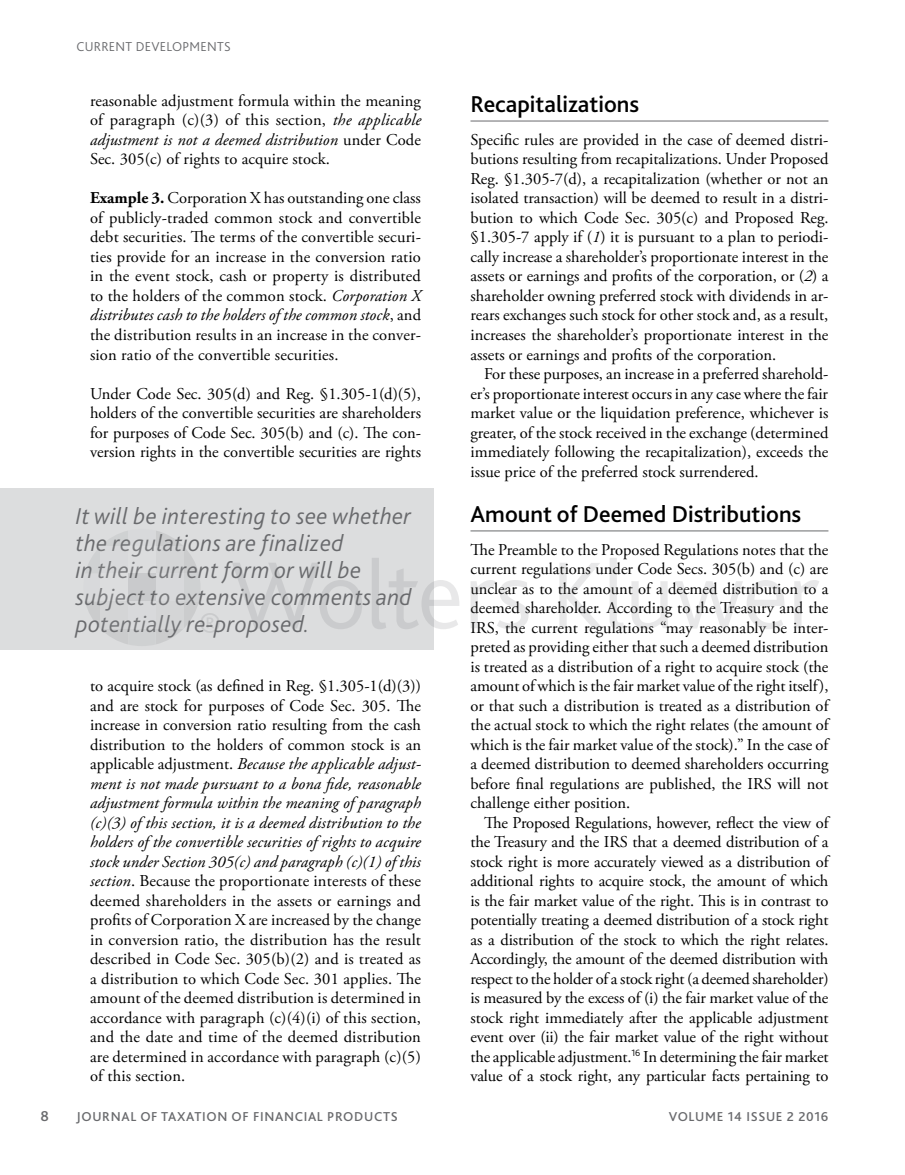
<style>
.page{position:relative;width:905px;height:1175px;background:#fff}
.page>*{position:absolute;margin:0;border:0;box-sizing:border-box;transform-origin:0 0}
.t1{font:italic 300 24px/27px "Bliss 2";letter-spacing:.015em;color:#696a6d}
.t2{font:500 24px "Bliss 2";color:#000}
.t3{font:16.5px/19.5px "Adobe Garamond Pro";color:#000;text-align:justify}
.t4{font:500 15px "Bliss 2";color:#696a6d}
.t5{font:500 13.5px "Bliss 2";letter-spacing:.05em;color:#696a6d}
.t6{font:300 13.5px "Bliss 2";letter-spacing:.02em;color:#696a6d}
.s1{font-style:italic}
.s2{font-weight:700}
</style>
<div class="page">
<hr style="left:470px;top:121px;width:358px;height:1px;background:#696a6d">
<hr style="left:470px;top:530px;width:358px;height:1px;background:#696a6d">
<div style="left:0;top:489px;width:434px;height:161px;background:#dcddde"></div>
<svg style="left:232px;top:563px;width:130px;height:66px"></svg>
<svg style="left:372px;top:558px;width:87px;height:71px"></svg>
<svg style="left:471px;top:580px;width:57px;height:49px"></svg>
<svg style="left:559px;top:563px;width:43px;height:65px"></svg>
<svg style="left:610px;top:558px;width:14px;height:71px"></svg>
<svg style="left:631px;top:581px;width:37px;height:48px"></svg>
<svg style="left:675px;top:580px;width:109px;height:49px"></svg>
<svg style="left:794px;top:580px;width:25px;height:48px"></svg>
<svg style="left:85px;top:531px;width:135px;height:115px"></svg>
<p class="t6" style="left:76px;top:38px;width:156px">CURRENT DEVELOPMENTS</p>
<p class="t3" style="left:90px;top:91px;width:333px">reasonable adjustment formula within the meaning of paragraph (c)(3) of this section, <span class="s1">the applicable adjustment is not a deemed distribution</span> under Code Sec. 305(c) of rights to acquire stock.</p>
<p class="t3" style="left:90px;top:189px;width:332px"><span class="s2">Example 3.</span> Corporation X has outstanding one class of publicly-traded common stock and convertible debt securities. The terms of the convertible securi&shy;ties provide for an increase in the conversion ratio in the event stock, cash or property is distributed to the holders of the common stock. <span class="s1">Corporation X distributes cash to the holders of the common stock</span>, and the distribution results in an increase in the conver&shy;sion ratio of the convertible securities.</p>
<p class="t3" style="left:90px;top:384px;width:332px">Under Code Sec. 305(d) and Reg. §1.305-1(d)(5), holders of the convertible securities are shareholders for purposes of Code Sec. 305(b) and (c). The con&shy;version rights in the convertible securities are rights</p>
<h1 class="t1" style="left:76px;top:502px;width:337px">It will be interesting to see whether the regulations are finalized<br>in their current form or will be subject to extensive comments and potentially re-proposed.</h1>
<p class="t3" style="left:90px;top:676px;width:332px">to acquire stock (as defined in Reg. §1.305-1(d)(3)) and are stock for purposes of Code Sec. 305. The increase in conversion ratio resulting from the cash distribution to the holders of common stock is an applicable adjustment. <span class="s1">Because the applicable adjust&shy;ment is not made pursuant to a bona fide, reasonable adjustment formula within the meaning of paragraph (c)(3) of this section, it is a deemed distribution to the holders of the convertible securities of rights to acquire stock under Section 305(c) and paragraph (c)(1) of this section</span>. Because the proportionate interests of these deemed shareholders in the assets or earnings and profits of Corporation X are increased by the change in conversion ratio, the distribution has the result described in Code Sec. 305(b)(2) and is treated as a distribution to which Code Sec. 301 applies. The amount of the deemed distribution is determined in accordance with paragraph (c)(4)(i) of this section, and the date and time of the deemed distribution are determined in accordance with paragraph (c)(5) of this section.</p>
<h1 class="t2" style="left:470px;top:89px;width:170px">Recapitalizations</h1>
<p class="t3" style="left:470px;top:130px;width:359px">Specific rules are provided in the case of deemed distri&shy;butions resulting from recapitalizations. Under Proposed Reg. §1.305-7(d), a recapitalization (whether or not an isolated transaction) will be deemed to result in a distri&shy;bution to which Code Sec. 305(c) and Proposed Reg. §1.305-7 apply if (<span class="s1">1</span>) it is pursuant to a plan to periodi&shy;cally increase a shareholder’s proportionate interest in the assets or earnings and profits of the corporation, or (<span class="s1">2</span>) a shareholder owning preferred stock with dividends in ar&shy;rears exchanges such stock for other stock and, as a result, increases the shareholder’s proportionate interest in the assets or earnings and profits of the corporation.</p>
<p class="t3" style="left:470px;top:364px;width:359px;text-indent:13px">For these purposes, an increase in a preferred sharehold&shy;er’s proportionate interest occurs in any case where the fair market value or the liquidation preference, whichever is greater, of the stock received in the exchange (determined immediately following the recapitalization), exceeds the issue price of the preferred stock surrendered.</p>
<h1 class="t2" style="left:470px;top:498px;width:332px">Amount of Deemed Distributions</h1>
<p class="t3" style="left:470px;top:540px;width:359px">The Preamble to the Proposed Regulations notes that the current regulations under Code Secs. 305(b) and (c) are unclear as to the amount of a deemed distribution to a deemed shareholder. According to the Treasury and the IRS, the current regulations “may reasonably be inter&shy;preted as providing either that such a deemed distribution is treated as a distribution of a right to acquire stock (the amount of which is the fair market value of the right itself), or that such a distribution is treated as a distribution of the actual stock to which the right relates (the amount of which is the fair market value of the stock).” In the case of a deemed distribution to deemed shareholders occurring before final regulations are published, the IRS will not challenge either position.</p>
<p class="t3" style="left:470px;top:813px;width:359px;text-indent:13px">The Proposed Regulations, however, reflect the view of the Treasury and the IRS that a deemed distribution of a stock right is more accurately viewed as a distribution of additional rights to acquire stock, the amount of which is the fair market value of the right. This is in contrast to potentially treating a deemed distribution of a stock right as a distribution of the stock to which the right relates.<br>Accordingly, the amount of the deemed distribution with respect to the holder of a stock right (a deemed shareholder) is measured by the excess of (i) the fair market value of the stock right immediately after the applicable adjustment event over (ii) the fair market value of the right without the applicable adjustment.<sup>16</sup> In determining the fair market value of a stock right, any particular facts pertaining to</p>
<p class="t4" style="left:40px;top:1106px;width:10px">8</p>
<p class="t5" style="left:76px;top:1108px;width:323px">JOURNAL OF TAXATION OF FINANCIAL PRODUCTS</p>
<p class="t5" style="left:668px;top:1108px;width:161px">VOLUME 14 ISSUE 2 2016</p>
</div>
